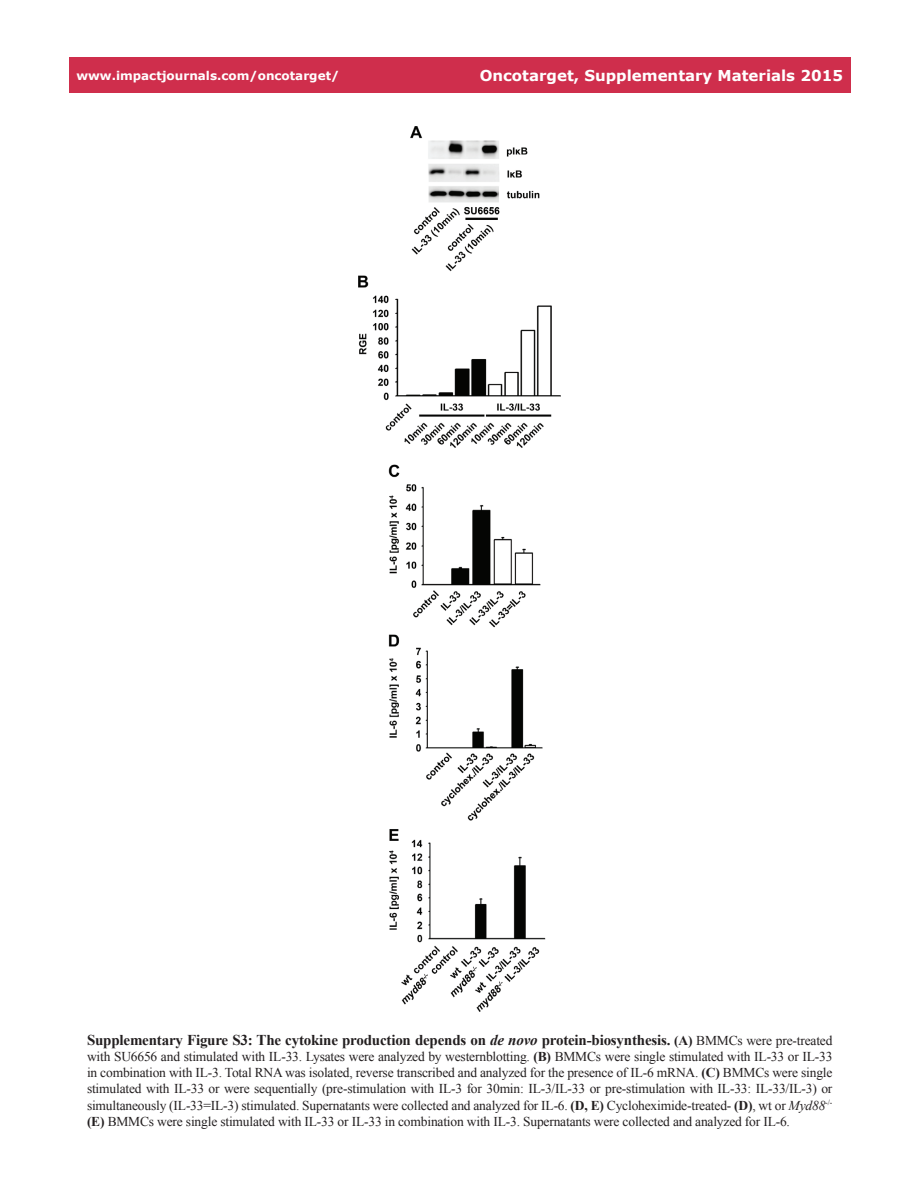
<style>
.page{position:relative;width:918px;height:1188px;background:#fff}
.page>*{position:absolute;margin:0;border:0;box-sizing:border-box;transform-origin:0 0}
.FigureText{font:700 15px "Times New Roman";letter-spacing:-.015em;color:#231f20}
.t1{font:700 15px "Verdana";color:#fff}
.FigureText-2{font:13.5px/16.2px "Times New Roman";letter-spacing:-.015em;color:#231f20;text-align:justify}
.t2{font:700 12px "Verdana";color:#fff}
.s1{font-style:italic}
.s2{font-size:13.5px}
.s3{font-weight:400;font-size:13.5px}
.s4{font-weight:700}
</style>
<div class="page">
<div style="left:69px;top:57px;width:781px;height:36px;background:#cf2e4c"></div>
<img style="left:359px;top:126px;width:202px;height:885px">
<p class="t2" style="left:76px;top:67px;width:264px">www.impactjournals.com/oncotarget/</p>
<p class="t1" style="left:480px;top:65px;width:365px">Oncotarget, Supplementary Materials 2015</p>
<p class="FigureText" style="left:87px;top:1029px;width:747px">Supplementary Figure S3: The cytokine production depends on <span class="s1">de novo</span> protein-biosynthesis. <span class="s2">(A)</span> <span class="s3">BMMCs were pre-treated</span></p>
<p class="FigureText-2" style="left:87px;top:1048px;width:747px">with SU6656 and stimulated with IL-33. Lysates were analyzed by westernblotting. <span class="s4">(B)</span> BMMCs were single stimulated with IL-33 or IL-33 in combination with IL-3. Total RNA was isolated, reverse transcribed and analyzed for the presence of IL-6 mRNA. <span class="s4">(C)</span> BMMCs were single stimulated with IL-33 or were sequentially (pre-stimulation with IL-3 for 30min: IL-3/IL-33 or pre-stimulation with IL-33: IL-33/IL-3) or simultaneously (IL-33=IL-3) stimulated. Supernatants were collected and analyzed for IL-6. <span class="s4">(D, E)</span> Cycloheximide-treated- <span class="s4">(D)</span>, wt or <span class="s1">Myd88</span><sup>-/- </sup><span class="s4">(E)</span> BMMCs were single stimulated with IL-33 or IL-33 in combination with IL-3. Supernatants were collected and analyzed for IL-6.</p>
</div>
